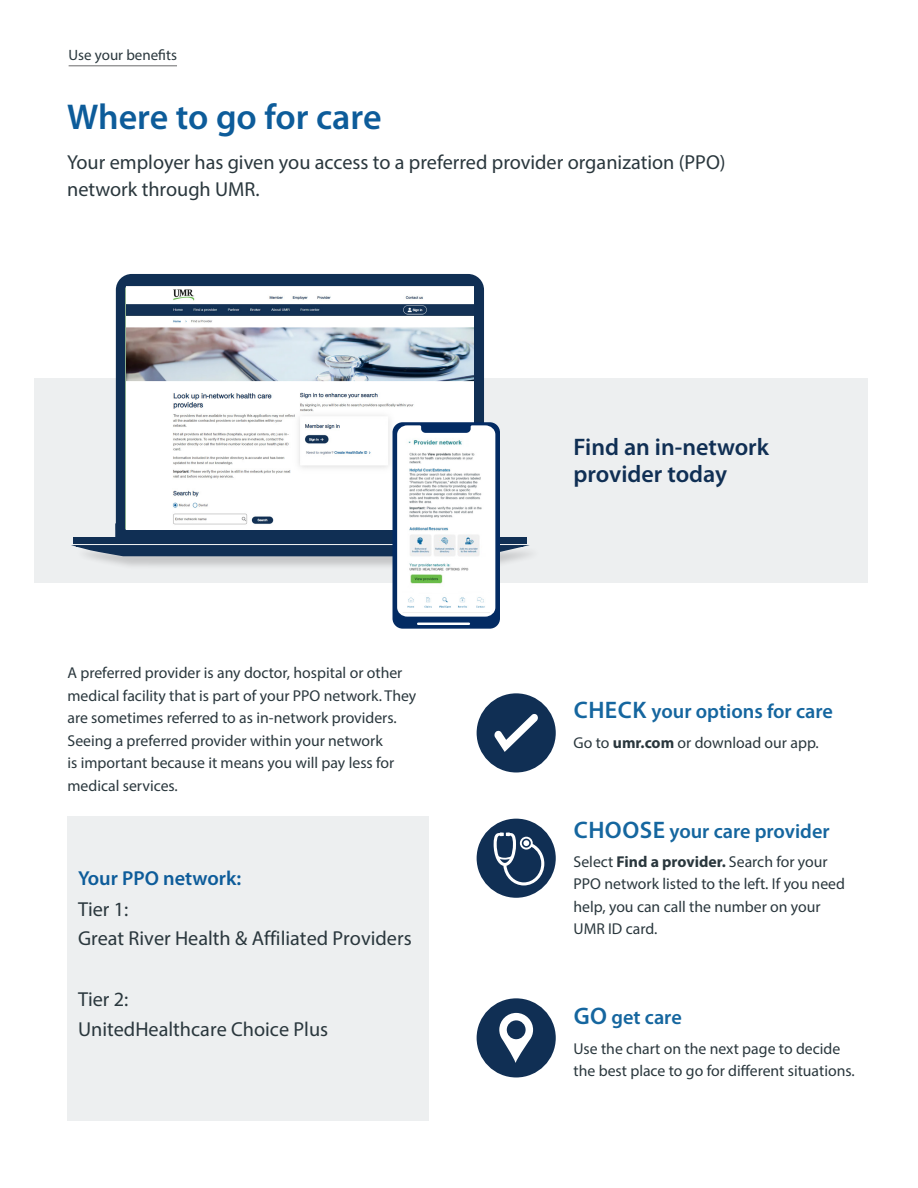
<style>
.page{position:relative;width:918px;height:1188px;background:#fff}
.page>*{position:absolute;margin:0;border:0;box-sizing:border-box;transform-origin:0 0}
.Headline{font:600 36px "Myriad Pro";color:#0d5c9a}
.Subheads{font:600 24px/27px "Myriad Pro";color:#102f54}
.Subheads-2{font:20.25px/29.8px "Myriad Pro";color:#2a373d}
.plain_body_copy{font:20.25px/27px "Myriad Pro";color:#2a373d}
.heading_2{font:600 20.25px "Myriad Pro";color:#15669f}
.plain_body_copy-2{font:600 20.25px "Myriad Pro";color:#15669f}
.plain_body_copy-3{font:15.75px/22.5px "Myriad Pro";color:#2a373d}
.heading_2-2{font:15.75px/22.5px "Myriad Pro";color:#2a373d}
.Section_header{font:15px "Myriad Pro";color:#2a373d}
.s1{font-weight:600;color:#0d5c9a}
.s2{font-size:24px}
.s3{font-weight:700}
</style>
<div class="page">
<div style="left:67px;top:816px;width:362px;height:304px;background:#edeff0"></div>
<hr style="left:69px;top:66px;width:108px;height:1px;background:#6a6b6c">
<div style="left:477px;top:693px;width:79px;height:79px;background:#102f54;border-radius:50%"></div>
<div style="left:477px;top:998px;width:79px;height:79px;background:#102f54;border-radius:50%"></div>
<svg style="left:499px;top:1013px;width:34px;height:50px"></svg>
<div style="left:477px;top:819px;width:79px;height:79px;background:#102f54;border-radius:50%"></div>
<svg style="left:494px;top:832px;width:50px;height:53px"></svg>
<svg style="left:494px;top:714px;width:44px;height:38px"></svg>
<div style="left:34px;top:378px;width:834px;height:205px;background:#edeff0"></div>
<svg style="left:116px;top:274px;width:368px;height:151px;background:#223f60"></svg>
<img style="left:126px;top:287px;width:347px;height:138px">
<div style="left:393px;top:422px;width:107px;height:207px;background:#032b63;border-radius:10px"></div>
<svg style="left:75px;top:425px;width:455px;height:192px"></svg>
<hr style="left:417px;top:623px;width:53px;height:2px;background:#fff">
<img style="left:400px;top:434px;width:92px;height:179px">
<p class="Section_header" style="left:69px;top:46px;width:110px">Use your benefits</p>
<p class="Headline" style="left:67px;top:97px;width:316px">Where to go for care</p>
<p class="plain_body_copy" style="left:67px;top:149px;width:660px">Your employer has given you access to a preferred provider organization (PPO) network through UMR.</p>
<p class="plain_body_copy-3" style="left:68px;top:661px;width:350px">A preferred provider is any doctor, hospital or other medical facility that is part of your PPO network. They are sometimes referred to as in-network providers.<br>Seeing a preferred provider within your network<br>is important because it means you will pay less for medical services.</p>
<p class="Subheads-2" style="left:78px;top:863px;width:335px"><span class="s1">Your PPO network:<br></span>Tier 1:<br>Great River Health &amp; Affiliated Providers</p>
<p class="Subheads-2" style="left:78px;top:984px;width:252px;line-height:30.3px">Tier 2:<br>UnitedHealthcare Choice Plus</p>
<p class="Subheads" style="left:574px;top:434px;width:197px">Find an in-network provider today</p>
<p class="plain_body_copy-2" style="left:574px;top:700px;width:261px"><span class="s2">CHECK</span> your options for care</p>
<p class="plain_body_copy-3" style="left:574px;top:731px;width:247px">Go to <span class="s3">umr.com</span> or download our app.</p>
<p class="heading_2" style="left:574px;top:820px;width:257px"><span class="s2">CHOOSE</span> your care provider</p>
<p class="heading_2-2" style="left:574px;top:850px;width:273px">Select <span class="s3">Find a provider.</span> Search for your<br>PPO network listed to the left. If you need help, you can call the number on your<br>UMR ID card.</p>
<p class="heading_2" style="left:574px;top:1006px;width:109px"><span class="s2">GO</span> get care</p>
<p class="plain_body_copy-3" style="left:574px;top:1037px;width:283px">Use the chart on the next page to decide the best place to go for different situations.</p>
</div>
